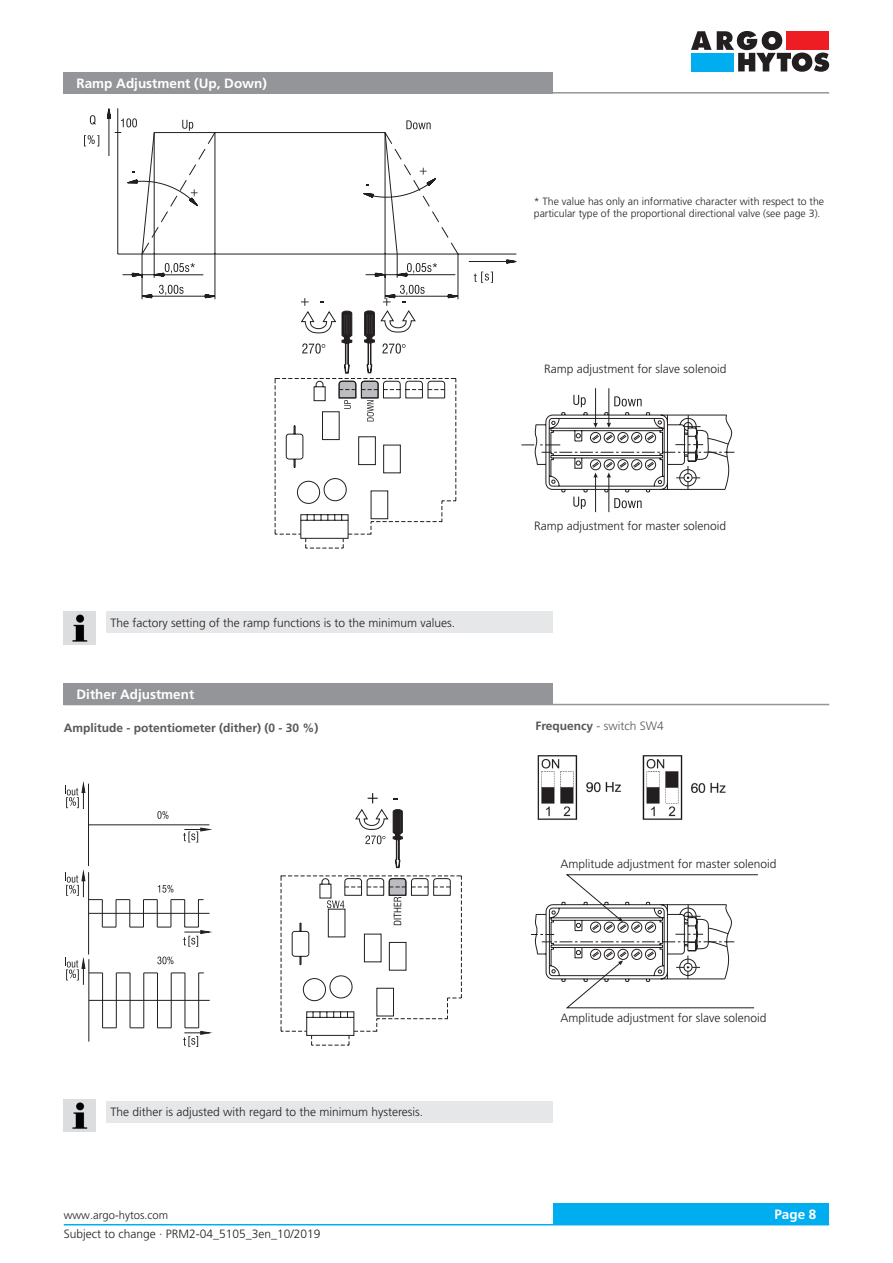
<style>
.page{position:relative;width:893px;height:1263px;background:#fff}
.page>*{position:absolute;margin:0;border:0;box-sizing:border-box;transform-origin:0 0}
._03_Headline_white{font:700 13.5px "Frutiger LT Pro";color:#fff}
._06_Text__1mm{font:300 12px "Frutiger LT Pro";color:#231f20}
._06_Text{font:300 12px "Frutiger LT Pro";color:#231f20}
._05_Subline_Copytext{font:300 12px "Frutiger LT Pro";color:#231f20}
._05_Subline_Copytext-2{font:700 12px "Frutiger LT Pro";color:#57585a}
._05_Subline_Copytext-3{font:300 12px "Frutiger LT Pro";color:#57585a}
.t1{font:300 11.25px "Frutiger LT Pro";color:#231f20}
._07_Text__1mm{font:300 10.5px/12.6px "Frutiger LT Pro";color:#231f20}
.s1{font-weight:700}
</style>
<div class="page">
<svg style="left:691px;top:31px;width:138px;height:41px"></svg>
<div style="left:553px;top:1203px;width:276px;height:22px;background:#00aeef"></div>
<hr style="left:64px;top:1224px;width:765px;height:1px;background:#00aeef">
<div style="left:64px;top:72px;width:489px;height:22px;background:#939598"></div>
<hr style="left:64px;top:92px;width:765px;height:2px;background:#939598">
<div style="left:64px;top:684px;width:489px;height:21px;background:#939598"></div>
<hr style="left:64px;top:704px;width:765px;height:1px;background:#939598">
<svg style="left:355px;top:809px;width:47px;height:59px"></svg>
<svg style="left:368px;top:793px;width:10px;height:10px"></svg>
<svg style="left:281px;top:875px;width:181px;height:170px"></svg>
<svg style="left:531px;top:874px;width:227px;height:134px"></svg>
<hr style="left:102px;top:973px;width:1px;height:55px;background:#231f20">
<hr style="left:116px;top:973px;width:1px;height:55px;background:#231f20">
<hr style="left:130px;top:973px;width:1px;height:55px;background:#231f20">
<hr style="left:143px;top:973px;width:1px;height:55px;background:#231f20">
<hr style="left:157px;top:973px;width:1px;height:55px;background:#231f20">
<hr style="left:171px;top:973px;width:1px;height:55px;background:#231f20">
<hr style="left:185px;top:973px;width:1px;height:55px;background:#231f20">
<hr style="left:198px;top:973px;width:1px;height:55px;background:#231f20">
<hr style="left:89px;top:1000px;width:121px;height:1px;background:#231f20">
<svg style="left:103px;top:1027px;width:13px;height:1px"></svg>
<svg style="left:130px;top:1027px;width:14px;height:1px"></svg>
<svg style="left:144px;top:972px;width:13px;height:1px"></svg>
<svg style="left:157px;top:1027px;width:14px;height:1px"></svg>
<svg style="left:171px;top:972px;width:14px;height:1px"></svg>
<svg style="left:116px;top:972px;width:14px;height:1px"></svg>
<hr style="left:89px;top:959px;width:1px;height:82px;background:#231f20">
<hr style="left:88px;top:872px;width:1px;height:82px;background:#231f20">
<hr style="left:88px;top:784px;width:1px;height:82px;background:#231f20">
<hr style="left:89px;top:824px;width:120px;height:1px;background:#231f20">
<svg style="left:183px;top:1027px;width:29px;height:20px"></svg>
<svg style="left:157px;top:811px;width:11px;height:8px"></svg>
<svg style="left:157px;top:956px;width:16px;height:8px"></svg>
<svg style="left:183px;top:828px;width:29px;height:14px"></svg>
<svg style="left:65px;top:957px;width:38px;height:28px"></svg>
<svg style="left:65px;top:870px;width:147px;height:77px"></svg>
<svg style="left:65px;top:782px;width:20px;height:27px"></svg>
<img style="left:537px;top:755px;width:189px;height:65px">
<img style="left:64px;top:611px;width:32px;height:33px">
<div style="left:106px;top:611px;width:447px;height:22px;background:#e6e7e9"></div>
<img style="left:64px;top:1099px;width:32px;height:33px">
<div style="left:106px;top:1101px;width:447px;height:21px;background:#e6e7e9"></div>
<svg style="left:107px;top:108px;width:410px;height:156px"></svg>
<svg style="left:90px;top:115px;width:6px;height:10px"></svg>
<svg style="left:84px;top:135px;width:15px;height:11px"></svg>
<svg style="left:474px;top:272px;width:19px;height:11px"></svg>
<hr style="left:595px;top:388px;width:1px;height:37px;background:#231f20">
<hr style="left:609px;top:388px;width:1px;height:37px;background:#231f20">
<hr style="left:595px;top:475px;width:1px;height:37px;background:#231f20">
<hr style="left:609px;top:475px;width:1px;height:37px;background:#231f20">
<svg style="left:521px;top:395px;width:214px;height:114px"></svg>
<svg style="left:121px;top:118px;width:338px;height:430px"></svg>
<p class="_03_Headline_white" style="left:77px;top:75px;width:192px">Ramp Adjustment (Up, Down)</p>
<p class="_06_Text__1mm" style="left:111px;top:615px;width:346px">The factory setting of the ramp functions is to the minimum values.</p>
<p class="_03_Headline_white" style="left:77px;top:687px;width:119px">Dither Adjustment</p>
<p class="_05_Subline_Copytext-2" style="left:64px;top:721px;width:256px">Amplitude - potentiometer (dither) (0 - 30 %)</p>
<p class="_06_Text__1mm" style="left:111px;top:1105px;width:314px">The dither is adjusted with regard to the minimum hysteresis.</p>
<p class="_07_Text__1mm" style="left:534px;top:195px;width:292px">* The value has only an informative character with respect to the particular type of the proportional directional valve (see page 3).</p>
<p class="_05_Subline_Copytext" style="left:544px;top:362px;width:184px">Ramp adjustment for slave solenoid</p>
<p class="_05_Subline_Copytext" style="left:534px;top:519px;width:194px">Ramp adjustment for master solenoid</p>
<p class="_05_Subline_Copytext-3" style="left:535px;top:719px;width:130px"><span class="s1">Frequency</span> - switch SW4</p>
<p class="_06_Text" style="left:561px;top:857px;width:218px">Amplitude adjustment for master solenoid</p>
<p class="_06_Text" style="left:561px;top:1011px;width:208px">Amplitude adjustment for slave solenoid</p>
<p class="t1" style="left:64px;top:1209px;width:106px">www.argo-hytos.com</p>
<p class="_03_Headline_white" style="left:774px;top:1206px;width:44px">Page 8</p>
<p class="_06_Text__1mm" style="left:64px;top:1226px;width:258px">Subject to change · PRM2-04_5105_3en_10/2019</p>
</div>
